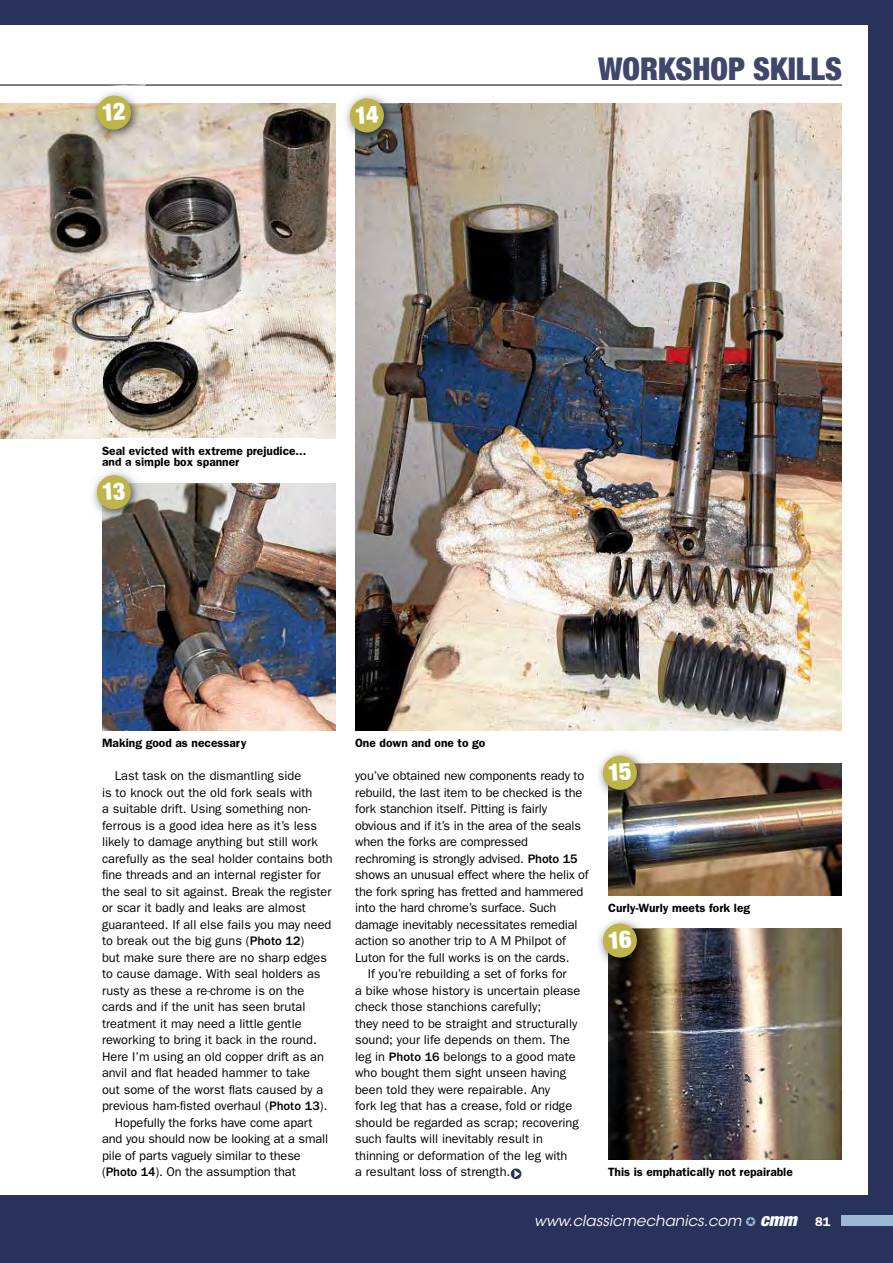
<style>
.page{position:relative;width:893px;height:1263px;background:#29325a}
.page>*{position:absolute;margin:0;border:0;box-sizing:border-box;transform-origin:0 0}
.t1{font:31.5px "Helvetica Neue LT Std Blk Cn OV CFZSCB";color:#41466c}
.t2{font:15px "ITC Avant Garde Std Bk Obl OV ZEZSCB";color:#fff}
.t3{font:12.75px "ITC Franklin Gothic Std Book OV DFZSCB";color:#000}
.t4{font:12px/11.2px "ITC Franklin Gothic Std Demi OV YEZSCB";color:#000}
.s1{font-family:"ITC Franklin Gothic Std Med OV EFZSCB"}
.s2{color:#9bb9d7}
.s3{font-family:"Helvetica Neue LT Std Blk Cn O OV BFZSCB";font-size:18px}
.s4{font-family:"ITC Franklin Gothic Std Demi OV YEZSCB";font-size:12.75px}
</style>
<div class="page">
<div style="left:0;top:26px;width:867px;height:1169px;background:#fff"></div>
<div style="left:842px;top:1215px;width:51px;height:11px;background:#9bb9d7"></div>
<hr style="left:0;top:85px;width:842px;height:1px;background:#000">
<img style="left:0;top:104px;width:336px;height:334px">
<img style="left:608px;top:929px;width:234px;height:230px">
<img style="left:102px;top:483px;width:234px;height:247px">
<img style="left:608px;top:764px;width:234px;height:132px">
<img style="left:355px;top:104px;width:487px;height:626px">
<svg style="left:511px;top:1168px;width:10px;height:11px"></svg>
<img style="left:85px;top:85px;width:61px;height:19px">
<svg style="left:124px;top:84px;width:21px;height:2px"></svg>
<img style="left:86px;top:104px;width:62px;height:43px">
<img style="left:93px;top:471px;width:53px;height:56px">
<img style="left:102px;top:483px;width:46px;height:43px">
<img style="left:103px;top:464px;width:28px;height:2px">
<svg style="left:135px;top:464px;width:11px;height:2px"></svg>
<img style="left:346px;top:95px;width:53px;height:55px">
<img style="left:355px;top:104px;width:46px;height:45px">
<img style="left:599px;top:752px;width:53px;height:55px">
<img style="left:608px;top:764px;width:46px;height:42px">
<img style="left:599px;top:912px;width:53px;height:63px">
<img style="left:608px;top:929px;width:46px;height:45px">
<img style="left:629px;top:912px;width:22px;height:2px">
<svg style="left:96px;top:95px;width:35px;height:35px"></svg>
<svg style="left:96px;top:475px;width:35px;height:35px"></svg>
<svg style="left:349px;top:98px;width:35px;height:35px"></svg>
<svg style="left:602px;top:755px;width:35px;height:35px"></svg>
<svg style="left:602px;top:923px;width:35px;height:35px"></svg>
<h1 class="t1" style="left:598px;top:51px;width:245px">WORKSHOP SKILLS</h1>
<p class="t4" style="left:102px;top:445px;width:206px">Seal evicted with extreme prejudice... and a simple box spanner</p>
<p class="t4" style="left:102px;top:737px;width:146px">Making good as necessary</p>
<p class="t4" style="left:355px;top:737px;width:132px">One down and one to go</p>
<p class="t3" style="left:115px;top:768px;width:188px">Last task on the dismantling side</p>
<p class="t3" style="left:102px;top:785px;width:212px">is to knock out the old fork seals with</p>
<p class="t3" style="left:102px;top:801px;width:210px">a suitable drift. Using something non-</p>
<p class="t3" style="left:102px;top:818px;width:216px">ferrous is a good idea here as it’s less</p>
<p class="t3" style="left:102px;top:834px;width:217px">likely to damage anything but still work</p>
<p class="t3" style="left:102px;top:851px;width:232px">carefully as the seal holder contains both</p>
<p class="t3" style="left:102px;top:867px;width:220px">fine threads and an internal register for</p>
<p class="t3" style="left:102px;top:884px;width:231px">the seal to sit against. Break the register</p>
<p class="t3" style="left:102px;top:900px;width:205px">or scar it badly and leaks are almost</p>
<p class="t3" style="left:102px;top:917px;width:231px">guaranteed. If all else fails you may need</p>
<p class="t3" style="left:102px;top:933px;width:204px">to break out the big guns (<span class="s1">Photo 12</span>)</p>
<p class="t3" style="left:102px;top:950px;width:227px">but make sure there are no sharp edges</p>
<p class="t3" style="left:102px;top:966px;width:220px">to cause damage. With seal holders as</p>
<p class="t3" style="left:102px;top:983px;width:204px">rusty as these a re-chrome is on the</p>
<p class="t3" style="left:102px;top:999px;width:205px">cards and if the unit has seen brutal</p>
<p class="t3" style="left:102px;top:1016px;width:201px">treatment it may need a little gentle</p>
<p class="t3" style="left:102px;top:1032px;width:216px">reworking to bring it back in the round.</p>
<p class="t3" style="left:102px;top:1049px;width:223px">Here I’m using an old copper drift as an</p>
<p class="t3" style="left:102px;top:1065px;width:210px">anvil and flat headed hammer to take</p>
<p class="t3" style="left:102px;top:1082px;width:223px">out some of the worst flats caused by a</p>
<p class="t3" style="left:102px;top:1098px;width:227px">previous ham-fisted overhaul (<span class="s1">Photo 13</span>).</p>
<p class="t3" style="left:115px;top:1115px;width:199px">Hopefully the forks have come apart</p>
<p class="t3" style="left:102px;top:1131px;width:228px">and you should now be looking at a small</p>
<p class="t3" style="left:102px;top:1148px;width:200px">pile of parts vaguely similar to these</p>
<p class="t3" style="left:102px;top:1164px;width:195px">(<span class="s1">Photo 14</span>). On the assumption that</p>
<p class="t3" style="left:355px;top:768px;width:231px">you’ve obtained new components ready to</p>
<p class="t3" style="left:355px;top:785px;width:229px">rebuild, the last item to be checked is the</p>
<p class="t3" style="left:355px;top:801px;width:194px">fork stanchion itself. Pitting is fairly</p>
<p class="t3" style="left:355px;top:818px;width:228px">obvious and if it’s in the area of the seals</p>
<p class="t3" style="left:355px;top:834px;width:174px">when the forks are compressed</p>
<p class="t3" style="left:355px;top:851px;width:224px">rechroming is strongly advised. <span class="s1">Photo 15</span></p>
<p class="t3" style="left:355px;top:867px;width:235px">shows an unusual effect where the helix of</p>
<p class="t3" style="left:355px;top:884px;width:230px">the fork spring has fretted and hammered</p>
<p class="t3" style="left:355px;top:900px;width:203px">into the hard chrome’s surface. Such</p>
<p class="t3" style="left:355px;top:917px;width:224px">damage inevitably necessitates remedial</p>
<p class="t3" style="left:355px;top:933px;width:213px">action so another trip to A M Philpot of</p>
<p class="t3" style="left:355px;top:950px;width:216px">Luton for the full works is on the cards.</p>
<p class="t3" style="left:368px;top:966px;width:200px">If you’re rebuilding a set of forks for</p>
<p class="t3" style="left:355px;top:983px;width:227px">a bike whose history is uncertain please</p>
<p class="t3" style="left:355px;top:999px;width:188px">check those stanchions carefully;</p>
<p class="t3" style="left:355px;top:1016px;width:224px">they need to be straight and structurally</p>
<p class="t3" style="left:355px;top:1032px;width:216px">sound; your life depends on them. The</p>
<p class="t3" style="left:355px;top:1049px;width:222px">leg in <span class="s1">Photo 16</span> belongs to a good mate</p>
<p class="t3" style="left:355px;top:1065px;width:213px">who bought them sight unseen having</p>
<p class="t3" style="left:355px;top:1082px;width:197px">been told they were repairable. Any</p>
<p class="t3" style="left:355px;top:1098px;width:219px">fork leg that has a crease, fold or ridge</p>
<p class="t3" style="left:355px;top:1115px;width:225px">should be regarded as scrap; recovering</p>
<p class="t3" style="left:355px;top:1131px;width:189px">such faults will inevitably result in</p>
<p class="t3" style="left:355px;top:1148px;width:214px">thinning or deformation of the leg with</p>
<p class="t3" style="left:355px;top:1164px;width:157px">a resultant loss of strength.</p>
<p class="t4" style="left:608px;top:902px;width:144px">Curly-Wurly meets fork leg</p>
<p class="t4" style="left:608px;top:1166px;width:186px">This is emphatically not repairable</p>
<p class="t2" style="left:534px;top:1212px;width:298px">www.classicmechanics.com <span class="s2">✪</span> <span class="s3">cmm</span> <span class="s4">81</span></p>
</div>
